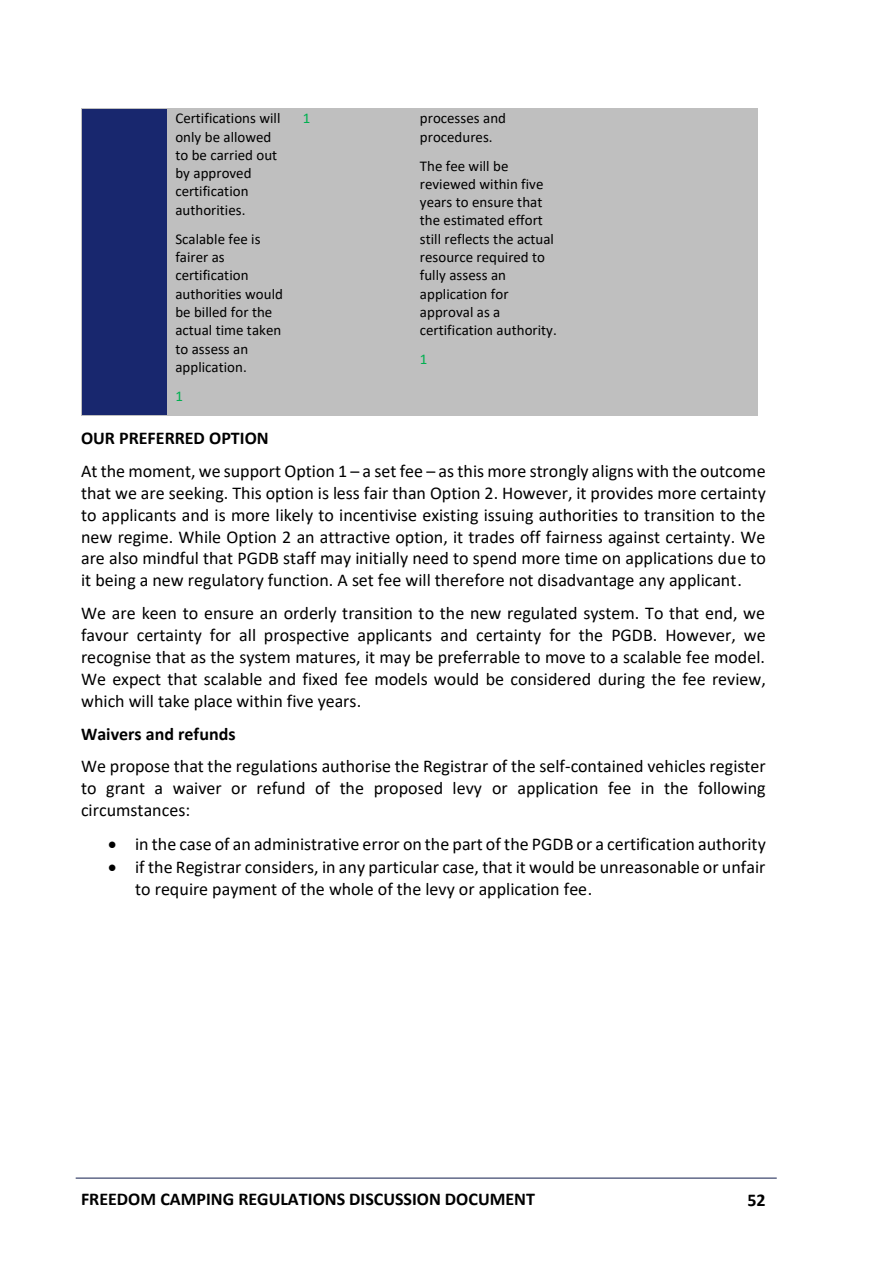
<style>
.page{position:relative;width:893px;height:1263px;background:#fff}
.page>*{position:absolute;margin:0;border:0;box-sizing:border-box;transform-origin:0 0}
.t1{font:18px/21.9px "Calibri";color:#000;text-align:justify}
.t2{font:700 18px "Calibri";color:#000}
.t3{font:15px/18.3px "Calibri";color:#000}
.t4{font:15px "Calibri";color:#00b050}
</style>
<div class="page">
<hr style="left:76px;top:1178px;width:701px;height:1px;background:#111c4d">
<div style="left:82px;top:109px;width:85px;height:307px;background:#18276e"></div>
<div style="left:168px;top:109px;width:126px;height:307px;background:#bfbfbf"></div>
<div style="left:295px;top:109px;width:116px;height:307px;background:#bfbfbf"></div>
<div style="left:412px;top:109px;width:158px;height:307px;background:#bfbfbf"></div>
<div style="left:571px;top:109px;width:96px;height:307px;background:#bfbfbf"></div>
<div style="left:667px;top:109px;width:90px;height:307px;background:#bfbfbf"></div>
<hr style="left:82px;top:108px;width:85px;height:1px;background:#bfbfbf">
<hr style="left:168px;top:108px;width:127px;height:1px;background:#bfbfbf">
<hr style="left:295px;top:108px;width:117px;height:1px;background:#bfbfbf">
<hr style="left:412px;top:108px;width:158px;height:1px;background:#bfbfbf">
<hr style="left:571px;top:108px;width:96px;height:1px;background:#bfbfbf">
<hr style="left:667px;top:108px;width:90px;height:1px;background:#bfbfbf">
<hr style="left:81px;top:109px;width:1px;height:307px;background:#bfbfbf">
<hr style="left:82px;top:416px;width:85px;height:1px;background:#bfbfbf">
<hr style="left:167px;top:109px;width:1px;height:307px;background:#bfbfbf">
<hr style="left:168px;top:416px;width:127px;height:1px;background:#bfbfbf">
<hr style="left:295px;top:416px;width:117px;height:1px;background:#bfbfbf">
<hr style="left:412px;top:416px;width:158px;height:1px;background:#bfbfbf">
<hr style="left:570px;top:109px;width:1px;height:307px;background:#bfbfbf">
<hr style="left:571px;top:416px;width:96px;height:1px;background:#bfbfbf">
<hr style="left:667px;top:416px;width:90px;height:1px;background:#bfbfbf">
<hr style="left:757px;top:109px;width:1px;height:307px;background:#bfbfbf">
<p class="t3" style="left:175px;top:109px;width:107px">Certifications will only be allowed to be carried out by approved certification authorities.</p>
<p class="t3" style="left:175px;top:229px;width:109px">Scalable fee is fairer as certification authorities would be billed for the actual time taken to assess an application.</p>
<p class="t4" style="left:175px;top:386px;width:9px">1</p>
<p class="t4" style="left:303px;top:108px;width:9px">1</p>
<p class="t3" style="left:420px;top:109px;width:88px">processes and procedures.</p>
<p class="t3" style="left:420px;top:156px;width:138px">The fee will be reviewed within five years to ensure that the estimated effort still reflects the actual resource required to fully assess an application for approval as a certification authority.</p>
<p class="t4" style="left:420px;top:349px;width:9px">1</p>
<p class="t2" style="left:81px;top:425px;width:189px">OUR PREFERRED OPTION</p>
<p class="t1" style="left:81px;top:459px;width:686px">At the moment, we support Option 1 – a set fee – as this more strongly aligns with the outcome that we are seeking. This option is less fair than Option 2. However, it provides more certainty to applicants and is more likely to incentivise existing issuing authorities to transition to the new regime. While Option 2 an attractive option, it trades off fairness against certainty. We are also mindful that PGDB staff may initially need to spend more time on applications due to it being a new regulatory function. A set fee will therefore not disadvantage any applicant.</p>
<p class="t1" style="left:81px;top:602px;width:686px">We are keen to ensure an orderly transition to the new regulated system. To that end, we favour certainty for all prospective applicants and certainty for the PGDB. However, we recognise that as the system matures, it may be preferrable to move to a scalable fee model.<br>We expect that scalable and fixed fee models would be considered during the fee review, which will take place within five years.</p>
<p class="t2" style="left:81px;top:721px;width:156px">Waivers and refunds</p>
<p class="t1" style="left:81px;top:755px;width:686px">We propose that the regulations authorise the Registrar of the self-contained vehicles register to grant a waiver or refund of the proposed levy or application fee in the following circumstances:</p>
<p class="t1" style="left:108px;top:832px;width:659px">• in the case of an administrative error on the part of the PGDB or a certification authority</p>
<p class="t1" style="left:135px;top:855px;width:632px;text-indent:-27px">• if the Registrar considers, in any particular case, that it would be unreasonable or unfair to require payment of the whole of the levy or application fee.</p>
<p class="t2" style="left:81px;top:1186px;width:455px">FREEDOM CAMPING REGULATIONS DISCUSSION DOCUMENT</p>
<p class="t2" style="left:747px;top:1187px;width:20px">52</p>
</div>
